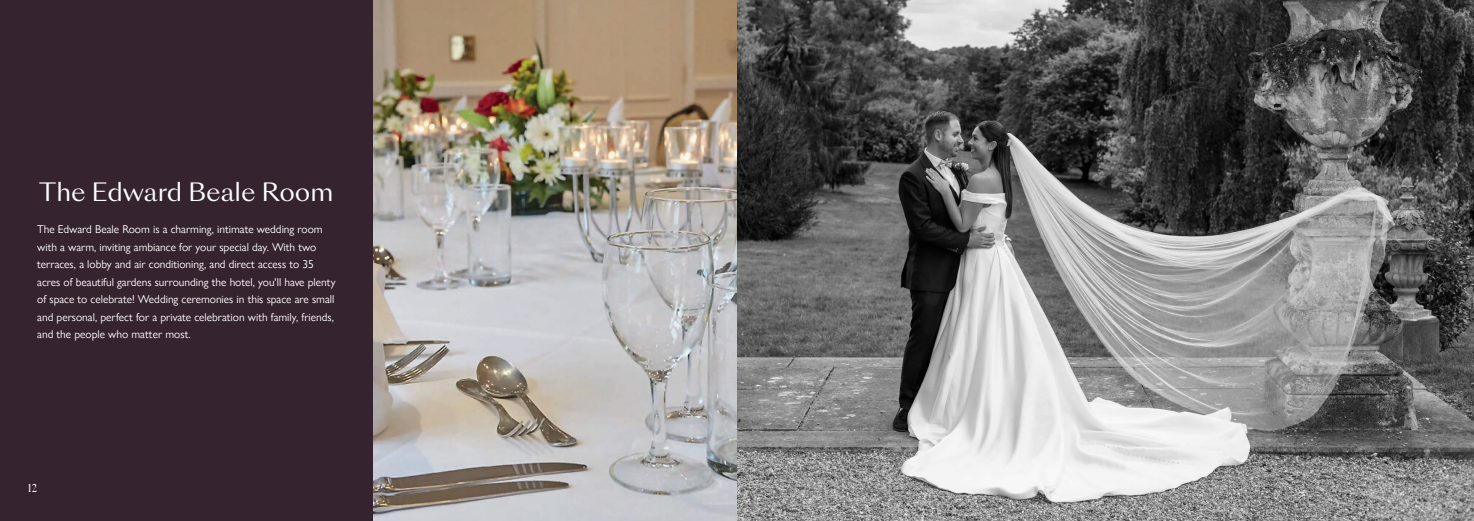
<style>
.page{position:relative;width:1474px;height:521px;background:#fff}
.page>*{position:absolute;margin:0;border:0;box-sizing:border-box;transform-origin:0 0}
.t1{font:24.5px "Sang Bleu Sunrise Trial";color:#fff}
.t2{font:11.38px/17.5px "Gill Sans Nova";color:#fff}
.t3{font:11.38px "Butler";color:#fff}
</style>
<div class="page">
<div style="left:0;top:0;width:723px;height:521px;background:#35232f"></div>
<img style="left:373px;top:0;width:1100px;height:521px">
<p class="t1" style="left:39px;top:175px;width:296px">The Edward Beale Room</p>
<p class="t2" style="left:37px;top:220px;width:300px">The Edward Beale Room is a charming, intimate wedding room with a warm, inviting ambiance for your special day. With two terraces, a lobby and air conditioning, and direct access to 35 acres of beautiful gardens surrounding the hotel, you'll have plenty of space to celebrate! Wedding ceremonies in this space are small and personal, perfect for a private celebration with family, friends, and the people who matter most.</p>
<p class="t3" style="left:27px;top:481px;width:11px">12</p>
</div>
